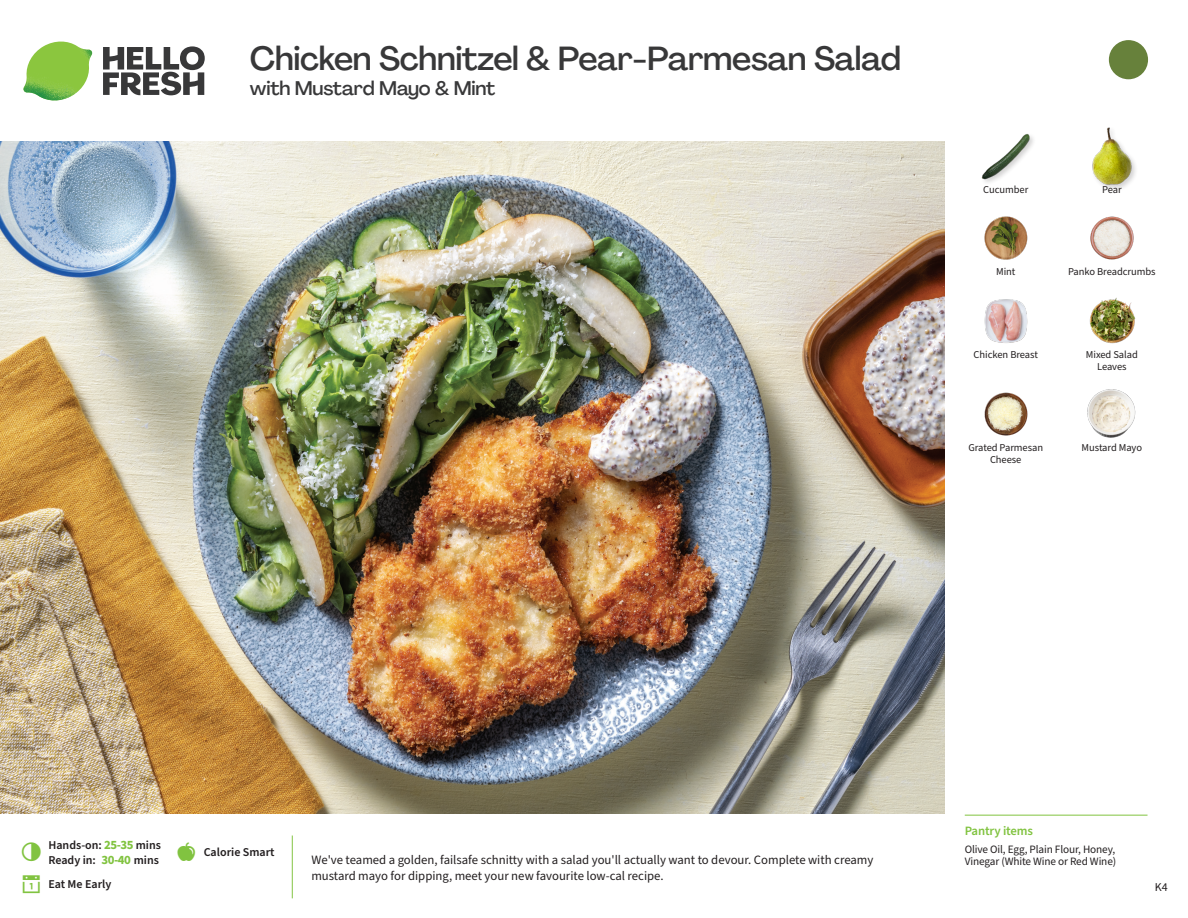
<style>
.page{position:relative;width:1188px;height:918px;background:#fff}
.page>*{position:absolute;margin:0;border:0;box-sizing:border-box;transform-origin:0 0}
._15_Titel_UK{font:500 33px "Agrandir";letter-spacing:-.01em;color:#383839}
._15_Titel_UK-2{font:500 19.5px "Agrandir";letter-spacing:-.01em;color:#383839}
.Step_6_Text_AU{font:12.75px/16.5px "Source Sans Pro";color:#231f20}
._04_Headers_Front{font:600 12.75px "Source Sans Pro";letter-spacing:-.01em;color:#81c340}
._04_Intro{font:600 12px "Source Sans Pro";color:#231f20}
.t1{font:12px "Source Sans Pro";color:#231f20}
._05_Pantry{font:11.25px/12px "Source Sans Pro";letter-spacing:-.01em;color:#231f20}
._18_FRONT_ingredient{font:10.5px/12px "Source Sans Pro";letter-spacing:-.005em;color:#231f20;text-align:center}
.s1{font-weight:700;font-size:12.75px;color:#81c340}
</style>
<div class="page">
<svg style="left:103px;top:46px;width:102px;height:49px"></svg>
<img style="left:23px;top:42px;width:69px;height:59px">
<img style="left:0;top:142px;width:945px;height:672px">
<img style="left:1089px;top:297px;width:47px;height:47px">
<img style="left:1088px;top:390px;width:48px;height:48px">
<img style="left:984px;top:392px;width:44px;height:44px">
<img style="left:984px;top:299px;width:44px;height:44px">
<img style="left:984px;top:216px;width:44px;height:44px">
<img style="left:1090px;top:216px;width:44px;height:44px">
<img style="left:981px;top:134px;width:52px;height:49px">
<div style="left:1091px;top:126px;width:47px;height:65px;background:#231f20;opacity:.2"></div>
<img style="left:1091px;top:127px;width:47px;height:58px">
<hr style="left:965px;top:815px;width:183px;height:1px;background:#81c340">
<svg style="left:1108px;top:40px;width:41px;height:40px"></svg>
<p class="_15_Titel_UK" style="left:250px;top:38px;width:653px">Chicken Schnitzel &amp; Pear-Parmesan Salad</p>
<p class="_15_Titel_UK-2" style="left:250px;top:76px;width:247px">with Mustard Mayo &amp; Mint</p>
<p class="_18_FRONT_ingredient" style="left:983px;top:183px;width:47px">Cucumber</p>
<p class="_18_FRONT_ingredient" style="left:1102px;top:183px;width:21px">Pear</p>
<p class="_18_FRONT_ingredient" style="left:996px;top:266px;width:21px">Mint</p>
<p class="_18_FRONT_ingredient" style="left:1068px;top:266px;width:89px">Panko Breadcrumbs</p>
<p class="_18_FRONT_ingredient" style="left:974px;top:349px;width:66px">Chicken Breast</p>
<p class="_18_FRONT_ingredient" style="left:968px;top:441px;width:76px">Grated Parmesan<br>Cheese</p>
<p class="_18_FRONT_ingredient" style="left:1086px;top:349px;width:54px">Mixed Salad<br>Leaves</p>
<p class="_18_FRONT_ingredient" style="left:1082px;top:441px;width:62px">Mustard Mayo</p>
<p class="_04_Intro" style="left:48px;top:837px;width:114px">Hands-on: <span class="s1">25-35</span> mins</p>
<p class="_04_Intro" style="left:48px;top:852px;width:112px">Ready in: <span class="s1">30-40</span> mins</p>
<p class="_04_Intro" style="left:48px;top:876px;width:64px">Eat Me Early</p>
<p class="_04_Intro" style="left:204px;top:844px;width:72px">Calorie Smart</p>
<p class="Step_6_Text_AU" style="left:311px;top:852px;width:564px">We've teamed a golden, failsafe schnitty with a salad you'll actually want to devour. Complete with creamy mustard mayo for dipping, meet your new favourite low-cal recipe.</p>
<p class="_04_Headers_Front" style="left:965px;top:822px;width:70px">Pantry items</p>
<p class="_05_Pantry" style="left:965px;top:844px;width:153px">Olive Oil, Egg, Plain Flour, Honey,<br>Vinegar (White Wine or Red Wine)</p>
<p class="t1" style="left:1155px;top:879px;width:15px">K4</p>
</div>
